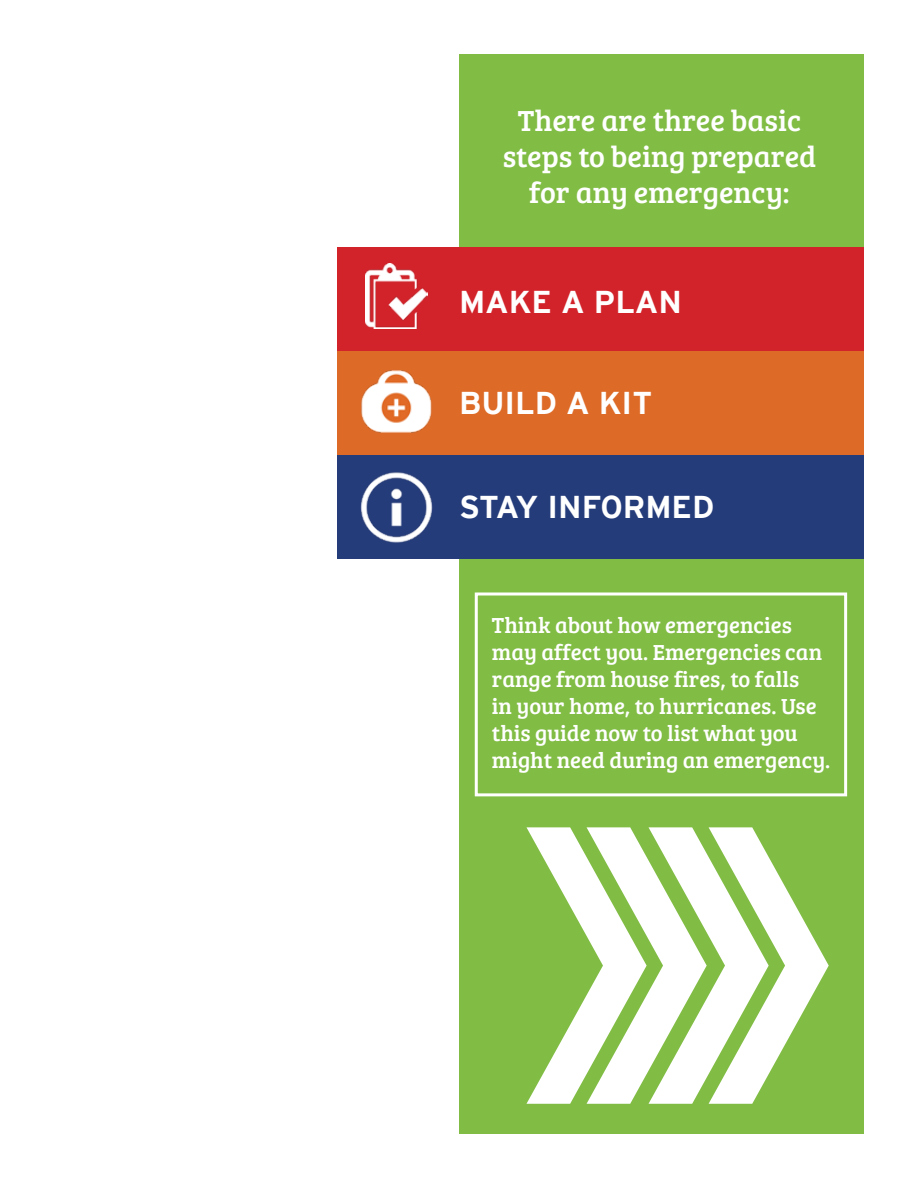
<style>
.page{position:relative;width:918px;height:1188px;background:#fff}
.page>*{position:absolute;margin:0;border:0;box-sizing:border-box;transform-origin:0 0}
.t1{font:700 31.5px "Interstate";color:#fff}
.t2{font:30px/36px "Bree Serif";color:#fff;text-align:center}
.t3{font:22.5px/27px "Bree Serif";color:#fff}
</style>
<div class="page">
<div style="left:459px;top:54px;width:405px;height:1080px;background:#81bd44"></div>
<div style="left:338px;top:247px;width:526px;height:104px;background:#d2232a"></div>
<div style="left:338px;top:351px;width:526px;height:104px;background:#dd6a26"></div>
<div style="left:338px;top:455px;width:526px;height:103px;background:#253c7b"></div>
<img style="left:365px;top:264px;width:63px;height:65px">
<img style="left:361px;top:370px;width:71px;height:63px">
<img style="left:360px;top:472px;width:73px;height:71px">
<svg style="left:527px;top:827px;width:302px;height:277px"></svg>
<div style="left:475px;top:592px;width:372px;height:204px;border:3px solid #fff"></div>
<h2 class="t2" style="left:503px;top:101px;width:315px">There are three basic steps to being prepared for any emergency:</h2>
<h1 class="t1" style="left:459px;top:284px;width:225px">MAKE A PLAN</h1>
<h1 class="t1" style="left:459px;top:386px;width:195px">BUILD A KIT</h1>
<h1 class="t1" style="left:459px;top:489px;width:257px">STAY INFORMED</h1>
<p class="t3" style="left:492px;top:611px;width:340px">Think about how emergencies may affect you. Emergencies can range from house fires, to falls<br>in your home, to hurricanes. Use this guide now to list what you might need during an emergency.</p>
</div>
